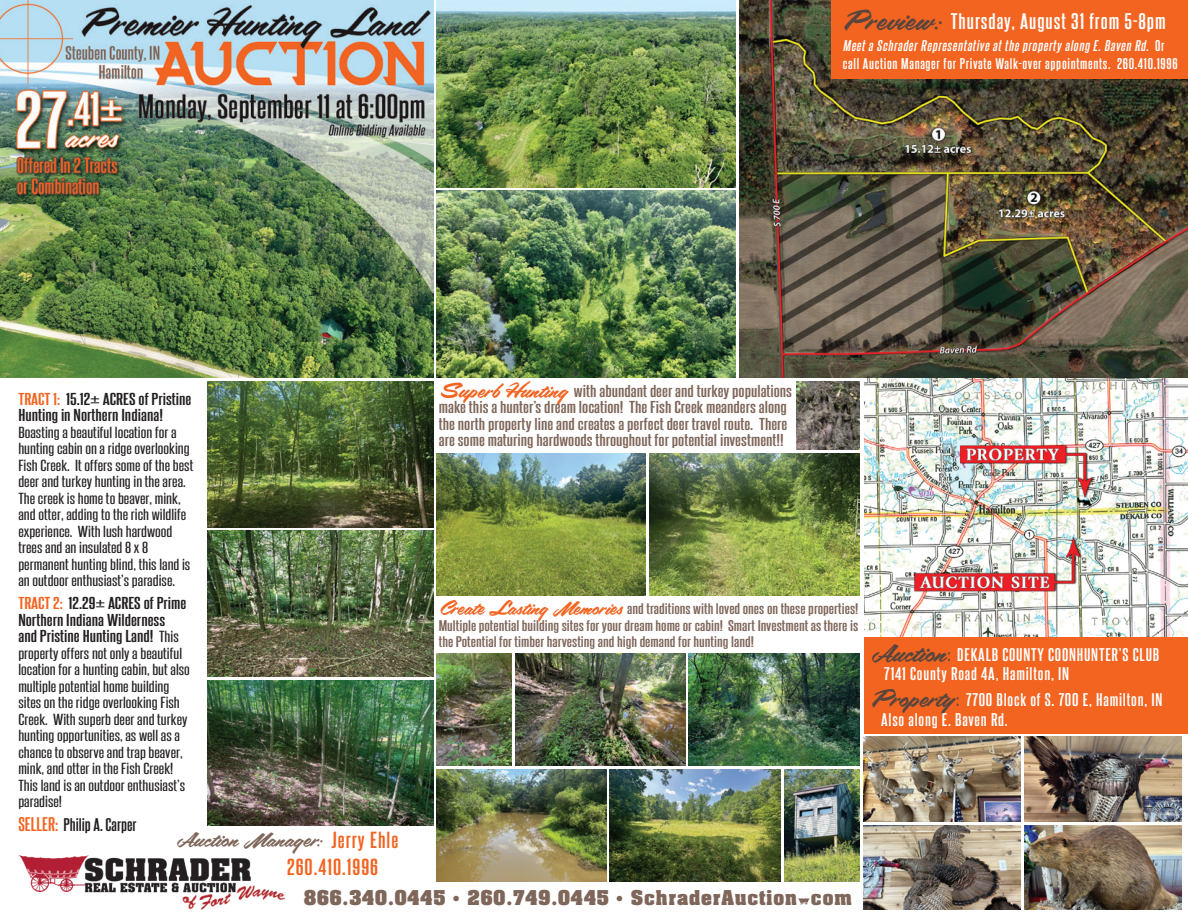
<style>
.page{position:relative;width:1188px;height:918px;background:#fff}
.page>*{position:absolute;margin:0;border:0;box-sizing:border-box;transform-origin:0 0}
.t1{font:700 19.8px "Steelfish Rg";letter-spacing:.04em;color:#f36421;scale:1.25 1}
.t2{font:700 19.2px "Steelfish Rg";letter-spacing:.04em;color:#fff;scale:1.25 1}
.t3{font:18px "Filmotype La Salle";color:#7f665a}
.t4{font:700 17.4px "Aachen";letter-spacing:.05em;color:#7f665a}
.t5{font:700 15.6px/19.5px "Steelfish Rg";letter-spacing:.04em;color:#fff;scale:1.25 1}
.t6{font:700 15.6px "Steelfish Rg";color:#231f20;scale:1.25 1}
.t7{font:700 14.7px/16.5px "Steelfish Rg";color:#7f665a;scale:1.43 1}
.t8{font:700 14.7px/16.5px "Steelfish Rg";color:#231f20;scale:1.43 1}
.t9{font:13.65px/16.5px "Steelfish Rg";color:#231f20;scale:1.43 1}
.t10{font:700 13.2px/16.5px "Steelfish Rg";color:#7f665a;text-align:justify;scale:1.43 1}
.t11{font:700 13.2px/18px "Steelfish Rg";letter-spacing:.04em;color:#fff;scale:1.25 1}
.s1{font-family:"Filmotype La Salle";font-weight:400;font-size:24px;color:#58463d}
.s2{font-style:italic}
.s3{font-family:"Filmotype La Salle";font-weight:400;font-size:18px;color:#f36421}
.s4{color:#f36421}
.s5{font-weight:400;font-size:13.65px}
.s6{font-size:16.8px;color:#f36421}
.s7{font-family:"Filmotype La Salle";font-weight:400;font-size:17.25px;color:#f36421}
.s8{font-family:"Steelfish Rg";font-weight:700;font-size:19.8px;color:#f36421}
.s9{font-family:"Filmotype La Salle";font-weight:400;font-size:21.75px;color:#58463d}
.s10{font-size:18px;color:#58463d}
.s11{font-family:"Filmotype La Salle";font-weight:400;font-size:21px;color:#58463d}
</style>
<div class="page">
<img style="left:0;top:0;width:433px;height:378px">
<img style="left:18px;top:855px;width:267px;height:55px">
<svg style="left:799px;top:899px;width:10px;height:6px"></svg>
<img style="left:864px;top:378px;width:324px;height:259px">
<img style="left:437px;top:0;width:298px;height:187px">
<img style="left:437px;top:191px;width:298px;height:187px">
<img style="left:207px;top:382px;width:226px;height:145px">
<img style="left:437px;top:454px;width:208px;height:142px">
<img style="left:516px;top:653px;width:169px;height:113px">
<img style="left:649px;top:454px;width:211px;height:142px">
<img style="left:689px;top:653px;width:171px;height:113px">
<img style="left:437px;top:769px;width:169px;height:113px">
<img style="left:610px;top:769px;width:171px;height:113px">
<img style="left:864px;top:737px;width:157px;height:84px">
<img style="left:864px;top:825px;width:157px;height:85px">
<img style="left:1025px;top:737px;width:156px;height:84px">
<img style="left:1025px;top:825px;width:156px;height:85px">
<img style="left:207px;top:531px;width:226px;height:145px">
<img style="left:207px;top:680px;width:226px;height:146px">
<img style="left:740px;top:0;width:448px;height:378px">
<div style="left:832px;top:0;width:356px;height:79px;background:#f36421"></div>
<div style="left:864px;top:637px;width:324px;height:97px;background:#f36421"></div>
<img style="left:437px;top:653px;width:75px;height:113px">
<img style="left:785px;top:769px;width:75px;height:113px">
<img style="left:796px;top:382px;width:64px;height:67px">
<h2 class="t2" style="left:843px;top:9px;width:260px"><span class="s1">Preview:</span> Thursday, August 31 from 5-8pm</h2>
<p class="t11" style="left:843px;top:36px;width:269px"><span class="s2">Meet a Schrader Representative at the property along E. Baven Rd.</span> Or call Auction Manager for Private Walk-over appointments. 260.410.1996</p>
<p class="t7" style="left:439px;top:382px;width:249px"><span class="s3">Superb Hunting</span> with abundant deer and turkey populations make this a hunter’s dream location! The Fish Creek meanders along the north property line and creates a perfect deer travel route. There are some maturing hardwoods throughout for potential investment!!</p>
<p class="t8" style="left:18px;top:390px;width:123px"><span class="s4">TRACT 1:</span> 15.12± ACRES of Pristine<br>Hunting in Northern Indiana!</p>
<p class="t9" style="left:18px;top:424px;width:124px">Boasting a beautiful location for a hunting cabin on a ridge overlooking Fish Creek. It offers some of the best deer and turkey hunting in the area.<br>The creek is home to beaver, mink, and otter, adding to the rich wildlife experience. With lush hardwood trees and an insulated 8 x 8 permanent hunting blind, this land is an outdoor enthusiast’s paradise.</p>
<p class="t8" style="left:18px;top:595px;width:119px"><span class="s4">TRACT 2:</span> 12.29± ACRES of Prime<br>Northern Indiana Wilderness and Pristine Hunting Land! <span class="s5">This</span></p>
<p class="t9" style="left:18px;top:645px;width:121px">property offers not only a beautiful location for a hunting cabin, but also multiple potential home building sites on the ridge overlooking Fish<br>Creek. With superb deer and turkey hunting opportunities, as well as a chance to observe and trap beaver, mink, and otter in the Fish Creek!<br>This land is an outdoor enthusiast’s paradise!</p>
<p class="t6" style="left:18px;top:815px;width:96px"><span class="s6">SELLER:</span> Philip A. Carper</p>
<p class="t10" style="left:439px;top:600px;width:295px"><span class="s7">Create Lasting Memories</span> and traditions with loved ones on these properties!<br>Multiple potential building sites for your dream home or cabin! Smart Investment as there is the Potential for timber harvesting and high demand for hunting land!</p>
<h3 class="t3" style="left:176px;top:829px;width:224px">Auction Manager: <span class="s8">Jerry Ehle</span></h3>
<h1 class="t1" style="left:287px;top:855px;width:74px">260.410.1996</h1>
<p class="t4" style="left:304px;top:885px;width:550px">866.340.0445 • 260.749.0445 • SchraderAuction com</p>
<p class="t5" style="left:884px;top:644px;width:221px;text-indent:-14px"><span class="s9">Auction</span><span class="s10">:</span> DEKALB COUNTY COONHUNTER’S CLUB<br>7141 County Road 4A, Hamilton, IN</p>
<p class="t5" style="left:881px;top:690px;width:226px;text-indent:-10px"><span class="s11">Property</span><span class="s10">:</span> 7700 Block of S. 700 E, Hamilton, IN<br>Also along E. Baven Rd.</p>
</div>
